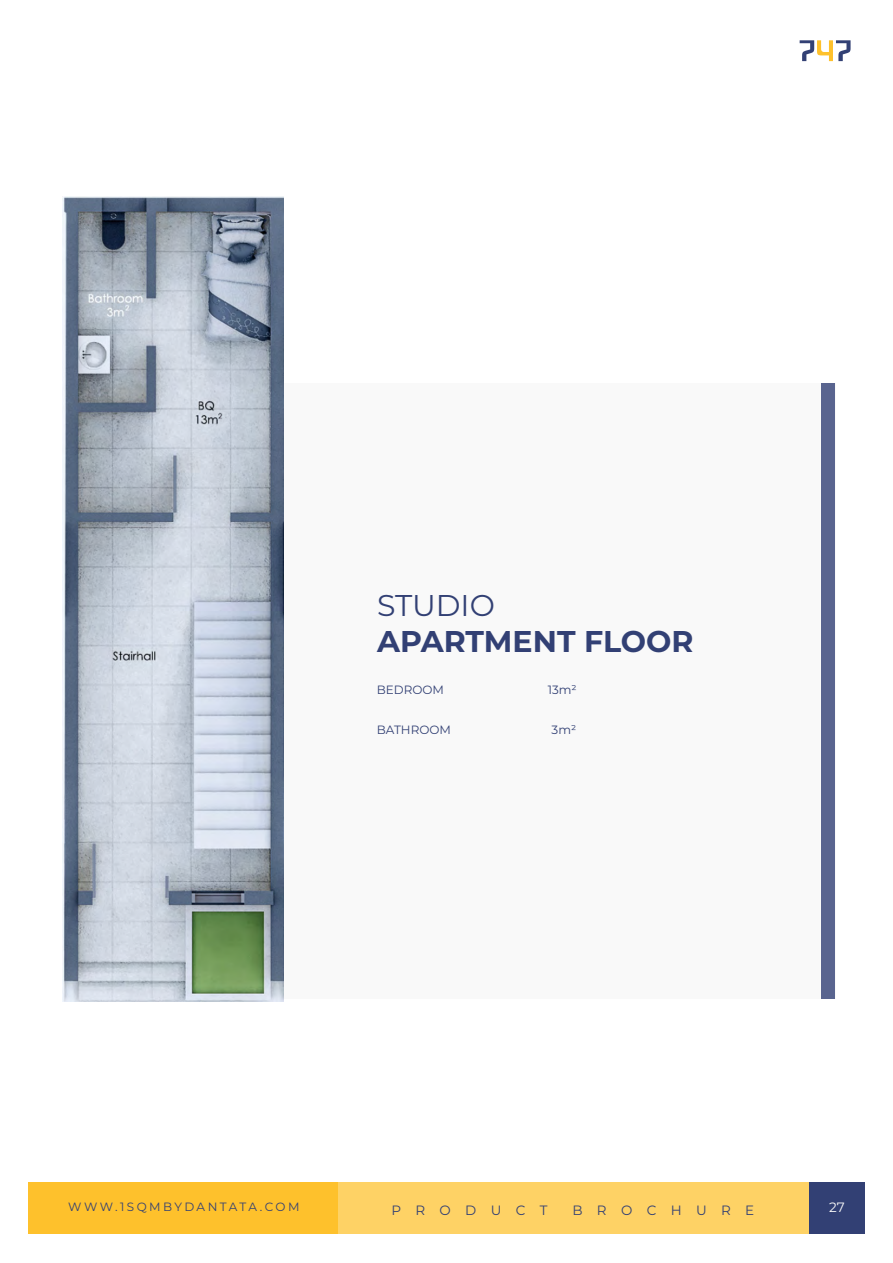
<style>
.page{position:relative;width:893px;height:1263px;background:#fff}
.page>*{position:absolute;margin:0;border:0;box-sizing:border-box;transform-origin:0 0}
.t1{font:700 30px "Montserrat";color:#324074}
.t2{font:30px "Montserrat";color:#324074}
.t3{font:13.5px "Montserrat";letter-spacing:1.065em;color:#324074}
.t4{font:13.5px "Montserrat";color:#f9f9f9}
.t5{font:12px "Montserrat";color:#324074}
.t6{font:12px "Montserrat";letter-spacing:.205em;color:#324074}
</style>
<div class="page">
<div style="left:91px;top:383px;width:744px;height:616px;background:#f9f9f9"></div>
<div style="left:822px;top:383px;width:13px;height:616px;background:#59648f"></div>
<img style="left:63px;top:196px;width:221px;height:805px">
<svg style="left:800px;top:40px;width:51px;height:21px"></svg>
<div style="left:809px;top:1182px;width:55px;height:51px;background:#324074"></div>
<div style="left:338px;top:1182px;width:471px;height:51px;background:#fed265"></div>
<div style="left:28px;top:1182px;width:310px;height:51px;background:#fec12c"></div>
<h1 class="t2" style="left:377px;top:587px;width:119px">STUDIO</h1>
<h1 class="t1" style="left:377px;top:622px;width:318px">APARTMENT FLOOR</h1>
<p class="t5" style="left:377px;top:682px;width:69px">BEDROOM</p>
<p class="t5" style="left:548px;top:682px;width:30px">13m²</p>
<p class="t5" style="left:377px;top:722px;width:76px">BATHROOM</p>
<p class="t5" style="left:552px;top:722px;width:26px">3m²</p>
<p class="t6" style="left:68px;top:1199px;width:233px">WWW.1SQMBYDANTATA.COM</p>
<p class="t3" style="left:392px;top:1202px;width:157px">PRODUCT</p>
<p class="t3" style="left:572px;top:1202px;width:183px">BROCHURE</p>
<p class="t4" style="left:829px;top:1199px;width:17px">27</p>
</div>
